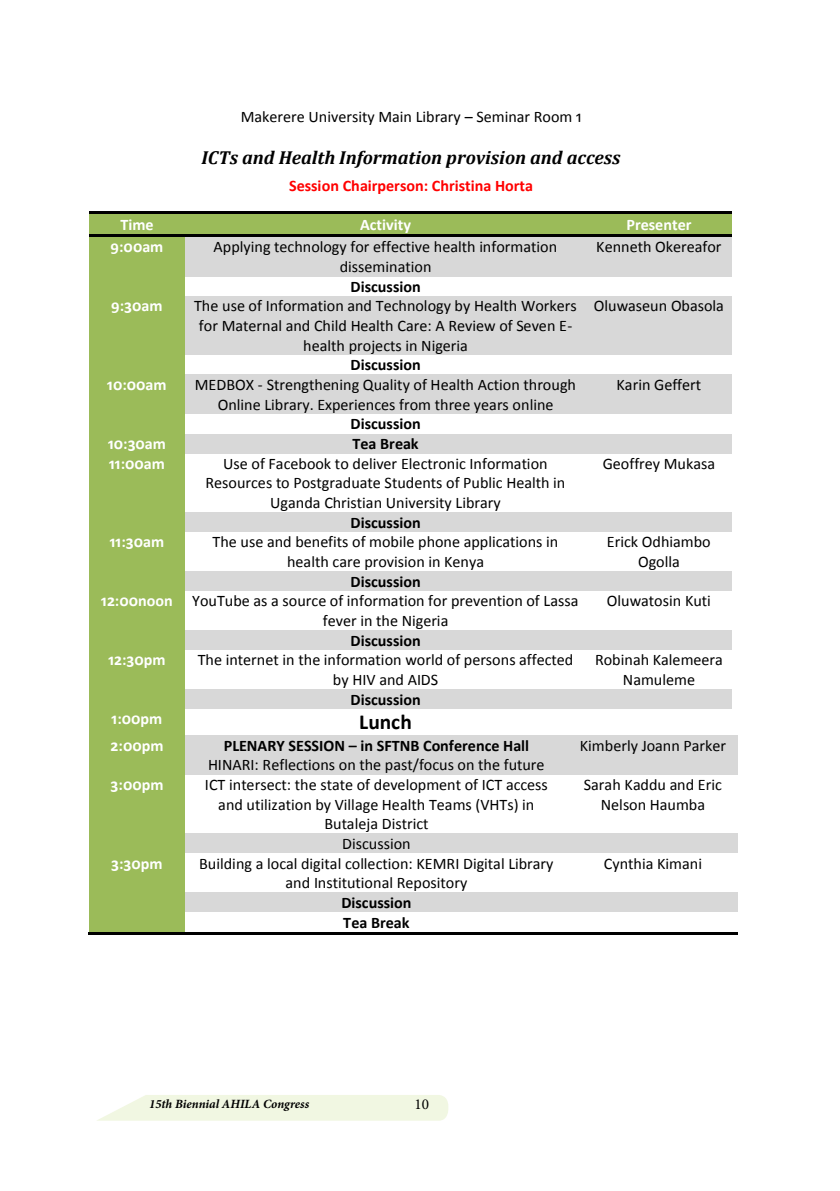
<style>
.page{position:relative;width:840px;height:1191px;background:#fff}
.page>*{position:absolute;margin:0;border:0;box-sizing:border-box;transform-origin:0 0}
.t1{font:700 21.4px "Calibri";color:#000}
.t2{font:italic 700 18.8px "Cambria";color:#000}
.t3{font:16.2px/19.6px "Calibri";color:#000;text-align:center}
.t4{font:700 16.2px/19.6px "Calibri";color:#000}
.t5{font:700 16.2px "Calibri";color:#fff}
.t6{font:700 16.2px "Calibri";color:#f00}
.t7{font:15.2px "Minion Pro";color:#000}
.t8{font:italic 700 12.6px "Minion Pro";color:#000}
.s1{font-weight:700;color:#fff}
</style>
<div class="page">
<svg style="left:98px;top:1095px;width:350px;height:25px"></svg>
<div style="left:89px;top:214px;width:95px;height:20px;background:#9bbb59"></div>
<div style="left:184px;top:214px;width:402px;height:20px;background:#9bbb59"></div>
<div style="left:586px;top:214px;width:145px;height:20px;background:#9bbb59"></div>
<hr style="left:89px;top:211px;width:95px;height:3px;background:#000">
<hr style="left:187px;top:211px;width:399px;height:3px;background:#000">
<hr style="left:589px;top:211px;width:142px;height:3px;background:#000">
<div style="left:89px;top:237px;width:95px;height:39px;background:#9bbb59"></div>
<div style="left:184px;top:237px;width:402px;height:39px;background:#d8d8d8"></div>
<div style="left:586px;top:237px;width:145px;height:39px;background:#d8d8d8"></div>
<hr style="left:89px;top:234px;width:95px;height:3px;background:#000">
<hr style="left:187px;top:234px;width:399px;height:3px;background:#000">
<hr style="left:589px;top:234px;width:142px;height:3px;background:#000">
<div style="left:89px;top:276px;width:95px;height:20px;background:#9bbb59"></div>
<div style="left:89px;top:296px;width:95px;height:59px;background:#9bbb59"></div>
<div style="left:184px;top:296px;width:402px;height:59px;background:#d8d8d8"></div>
<div style="left:586px;top:296px;width:145px;height:59px;background:#d8d8d8"></div>
<div style="left:89px;top:355px;width:95px;height:20px;background:#9bbb59"></div>
<div style="left:89px;top:375px;width:95px;height:39px;background:#9bbb59"></div>
<div style="left:184px;top:375px;width:402px;height:39px;background:#d8d8d8"></div>
<div style="left:586px;top:375px;width:145px;height:39px;background:#d8d8d8"></div>
<div style="left:89px;top:414px;width:95px;height:20px;background:#9bbb59"></div>
<div style="left:89px;top:434px;width:95px;height:19px;background:#9bbb59"></div>
<div style="left:184px;top:434px;width:402px;height:19px;background:#d8d8d8"></div>
<div style="left:586px;top:434px;width:145px;height:19px;background:#d8d8d8"></div>
<div style="left:89px;top:453px;width:95px;height:59px;background:#9bbb59"></div>
<div style="left:89px;top:512px;width:95px;height:20px;background:#9bbb59"></div>
<div style="left:184px;top:512px;width:402px;height:20px;background:#d8d8d8"></div>
<div style="left:586px;top:512px;width:145px;height:20px;background:#d8d8d8"></div>
<div style="left:89px;top:532px;width:95px;height:39px;background:#9bbb59"></div>
<div style="left:89px;top:571px;width:95px;height:20px;background:#9bbb59"></div>
<div style="left:184px;top:571px;width:402px;height:20px;background:#d8d8d8"></div>
<div style="left:586px;top:571px;width:145px;height:20px;background:#d8d8d8"></div>
<div style="left:89px;top:591px;width:95px;height:39px;background:#9bbb59"></div>
<div style="left:89px;top:630px;width:95px;height:20px;background:#9bbb59"></div>
<div style="left:184px;top:630px;width:402px;height:20px;background:#d8d8d8"></div>
<div style="left:586px;top:630px;width:145px;height:20px;background:#d8d8d8"></div>
<div style="left:89px;top:650px;width:95px;height:39px;background:#9bbb59"></div>
<div style="left:89px;top:689px;width:95px;height:20px;background:#9bbb59"></div>
<div style="left:184px;top:689px;width:402px;height:20px;background:#d8d8d8"></div>
<div style="left:586px;top:689px;width:145px;height:20px;background:#d8d8d8"></div>
<div style="left:89px;top:709px;width:95px;height:26px;background:#9bbb59"></div>
<div style="left:89px;top:735px;width:95px;height:39px;background:#9bbb59"></div>
<div style="left:184px;top:735px;width:384px;height:39px;background:#d8d8d8"></div>
<div style="left:568px;top:735px;width:169px;height:39px;background:#d8d8d8"></div>
<div style="left:89px;top:774px;width:95px;height:59px;background:#9bbb59"></div>
<div style="left:89px;top:833px;width:95px;height:20px;background:#9bbb59"></div>
<div style="left:184px;top:833px;width:384px;height:20px;background:#d8d8d8"></div>
<div style="left:568px;top:833px;width:169px;height:20px;background:#d8d8d8"></div>
<div style="left:89px;top:853px;width:95px;height:39px;background:#9bbb59"></div>
<div style="left:89px;top:892px;width:95px;height:20px;background:#9bbb59"></div>
<div style="left:184px;top:892px;width:384px;height:20px;background:#d8d8d8"></div>
<div style="left:568px;top:892px;width:169px;height:20px;background:#d8d8d8"></div>
<div style="left:89px;top:912px;width:95px;height:20px;background:#9bbb59"></div>
<hr style="left:88px;top:932px;width:96px;height:3px;background:#000">
<hr style="left:186px;top:932px;width:382px;height:3px;background:#000">
<hr style="left:570px;top:932px;width:167px;height:3px;background:#000">
<p class="t3" style="left:240px;top:106px;width:342px">Makerere University Main Library – Seminar Room 1</p>
<p class="t2" style="left:201px;top:144px;width:420px">ICTs and Health Information provision and access</p>
<p class="t6" style="left:289px;top:175px;width:245px">Session Chairperson: Christina Horta</p>
<p class="t5" style="left:120px;top:214px;width:35px">Time</p>
<p class="t5" style="left:360px;top:214px;width:52px">Activity</p>
<p class="t5" style="left:626px;top:214px;width:66px">Presenter</p>
<p class="t5" style="left:111px;top:237px;width:54px">9:00am</p>
<p class="t3" style="left:213px;top:236px;width:345px">Applying technology for effective health information dissemination</p>
<p class="t3" style="left:596px;top:236px;width:127px">Kenneth Okereafor</p>
<p class="t4" style="left:350px;top:276px;width:72px">Discussion</p>
<p class="t5" style="left:111px;top:296px;width:53px">9:30am</p>
<p class="t3" style="left:194px;top:295px;width:384px">The use of Information and Technology by Health Workers for Maternal and Child Health Care: A Review of Seven E&shy;health projects in Nigeria</p>
<p class="t3" style="left:593px;top:295px;width:132px">Oluwaseun Obasola</p>
<p class="t4" style="left:350px;top:354px;width:72px">Discussion</p>
<p class="t5" style="left:107px;top:375px;width:61px">10:00am</p>
<p class="t3" style="left:195px;top:374px;width:382px">MEDBOX - Strengthening Quality of Health Action through<br>Online Library. Experiences from three years online</p>
<p class="t3" style="left:616px;top:374px;width:86px">Karin Geffert</p>
<p class="t4" style="left:350px;top:413px;width:72px">Discussion</p>
<p class="t5" style="left:108px;top:433px;width:59px">10:30am</p>
<p class="t4" style="left:352px;top:433px;width:68px">Tea Break</p>
<p class="t5" style="left:109px;top:453px;width:57px">11:00am</p>
<p class="t3" style="left:205px;top:453px;width:361px">Use of Facebook to deliver Electronic Information<br>Resources to Postgraduate Students of Public Health in<br>Uganda Christian University Library</p>
<p class="t3" style="left:602px;top:453px;width:114px">Geoffrey Mukasa</p>
<p class="t4" style="left:350px;top:512px;width:72px">Discussion</p>
<p class="t5" style="left:110px;top:532px;width:56px">11:30am</p>
<p class="t3" style="left:212px;top:531px;width:347px">The use and benefits of mobile phone applications in health care provision in Kenya</p>
<p class="t3" style="left:606px;top:531px;width:105px">Erick Odhiambo<br>Ogolla</p>
<p class="t4" style="left:350px;top:571px;width:72px">Discussion</p>
<p class="t3" style="left:101px;top:590px;width:478px"><span class="s1">12:00noon</span> YouTube as a source of information for prevention of Lassa</p>
<p class="t3" style="left:322px;top:610px;width:127px">fever in the Nigeria</p>
<p class="t3" style="left:606px;top:590px;width:105px">Oluwatosin Kuti</p>
<p class="t4" style="left:350px;top:630px;width:72px">Discussion</p>
<p class="t5" style="left:108px;top:650px;width:59px">12:30pm</p>
<p class="t3" style="left:197px;top:649px;width:377px">The internet in the information world of persons affected by HIV and AIDS</p>
<p class="t3" style="left:594px;top:649px;width:129px">Robinah Kalemeera<br>Namuleme</p>
<p class="t4" style="left:350px;top:689px;width:72px">Discussion</p>
<p class="t5" style="left:111px;top:709px;width:52px">1:00pm</p>
<h1 class="t1" style="left:359px;top:709px;width:54px">Lunch</h1>
<p class="t5" style="left:111px;top:735px;width:54px">2:00pm</p>
<p class="t4" style="left:224px;top:734px;width:307px">PLENARY SESSION – in SFTNB Conference Hall</p>
<p class="t3" style="left:208px;top:754px;width:338px">HINARI: Reflections on the past/focus on the future</p>
<p class="t3" style="left:579px;top:734px;width:148px">Kimberly Joann Parker</p>
<p class="t5" style="left:111px;top:774px;width:54px">3:00pm</p>
<p class="t3" style="left:205px;top:774px;width:344px">ICT intersect: the state of development of ICT access and utilization by Village Health Teams (VHTs) in<br>Butaleja District</p>
<p class="t3" style="left:583px;top:774px;width:139px">Sarah Kaddu and Eric<br>Nelson Haumba</p>
<p class="t3" style="left:342px;top:833px;width:70px">Discussion</p>
<p class="t5" style="left:111px;top:853px;width:53px">3:30pm</p>
<p class="t3" style="left:199px;top:852px;width:356px">Building a local digital collection: KEMRI Digital Library and Institutional Repository</p>
<p class="t3" style="left:603px;top:852px;width:100px">Cynthia Kimani</p>
<p class="t4" style="left:341px;top:892px;width:72px">Discussion<br>Tea Break</p>
<p class="t8" style="left:149px;top:1095px;width:161px">15th Biennial AHILA Congress</p>
<p class="t7" style="left:414px;top:1094px;width:16px">10</p>
</div>
